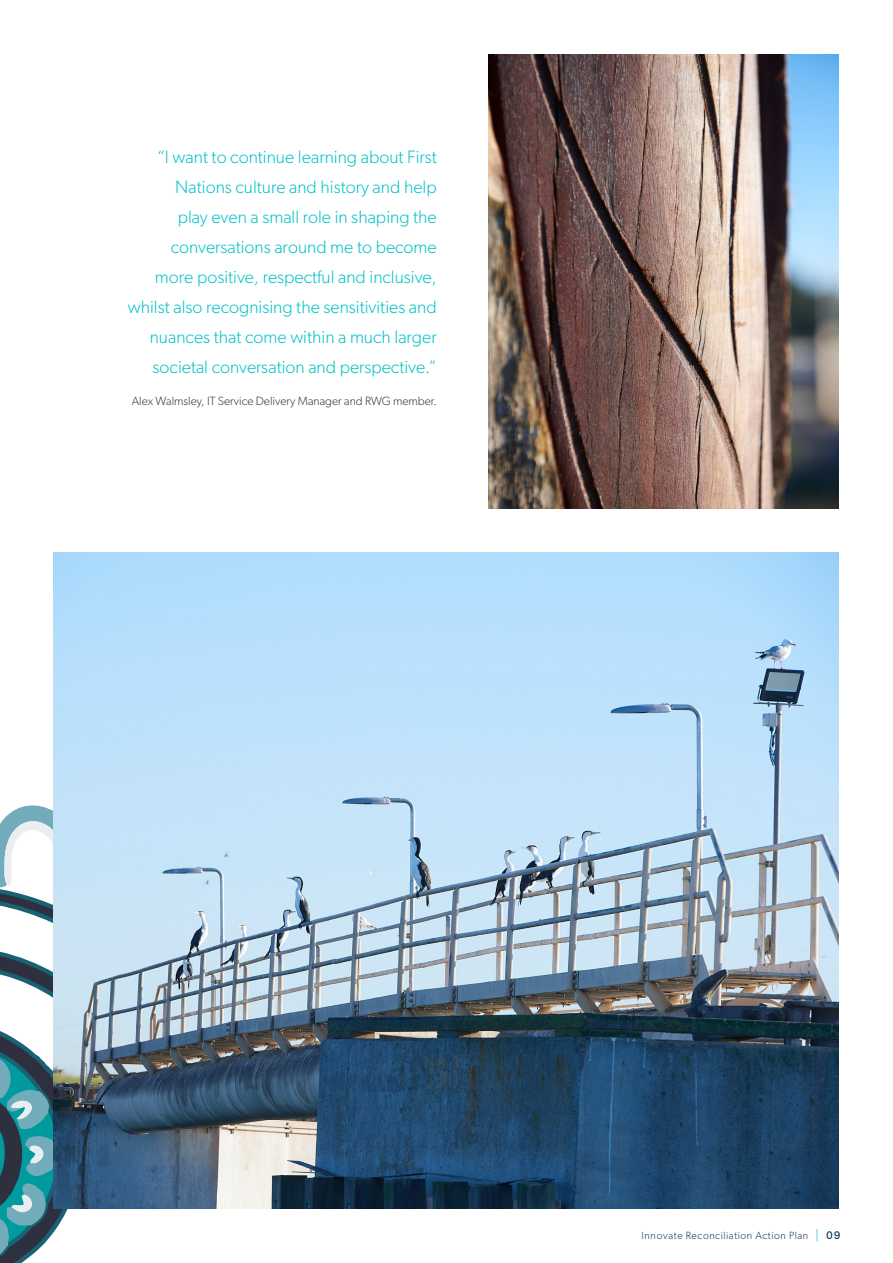
<style>
.page{position:relative;width:893px;height:1263px;background:#fff}
.page>*{position:absolute;margin:0;border:0;box-sizing:border-box;transform-origin:0 0}
.t1{font:300 18px/30px "Gibson";color:#00c2c7;text-align:right}
.t2{font:300 12px "Gibson";color:#373535}
.t3{font:300 10.5px "Gibson";letter-spacing:.05em;color:#0f335c}
.s1{font-family:"Inter";font-weight:400;color:#00c2c7}
.s2{font-family:"Inter";font-weight:400}
</style>
<div class="page">
<svg style="left:0;top:802px;width:68px;height:461px"></svg>
<img style="left:488px;top:54px;width:351px;height:454px">
<img style="left:54px;top:553px;width:785px;height:656px">
<p class="t1" style="left:128px;top:144px;width:310px">“I want to continue learning about First Nations culture and history and help<br>play even a small role in shaping the conversations around me to become more positive, respectful and inclusive, whilst also recognising the sensitivities and nuances that come within a much larger societal conversation and perspective.”</p>
<p class="t2" style="left:132px;top:397px;width:307px">Alex Walmsley, IT Service Delivery Manager and RWG member.</p>
<p class="t3" style="left:641px;top:1231px;width:200px">Innovate Reconciliation Action Plan <span class="s1">|</span> <span class="s2">09</span></p>
</div>
